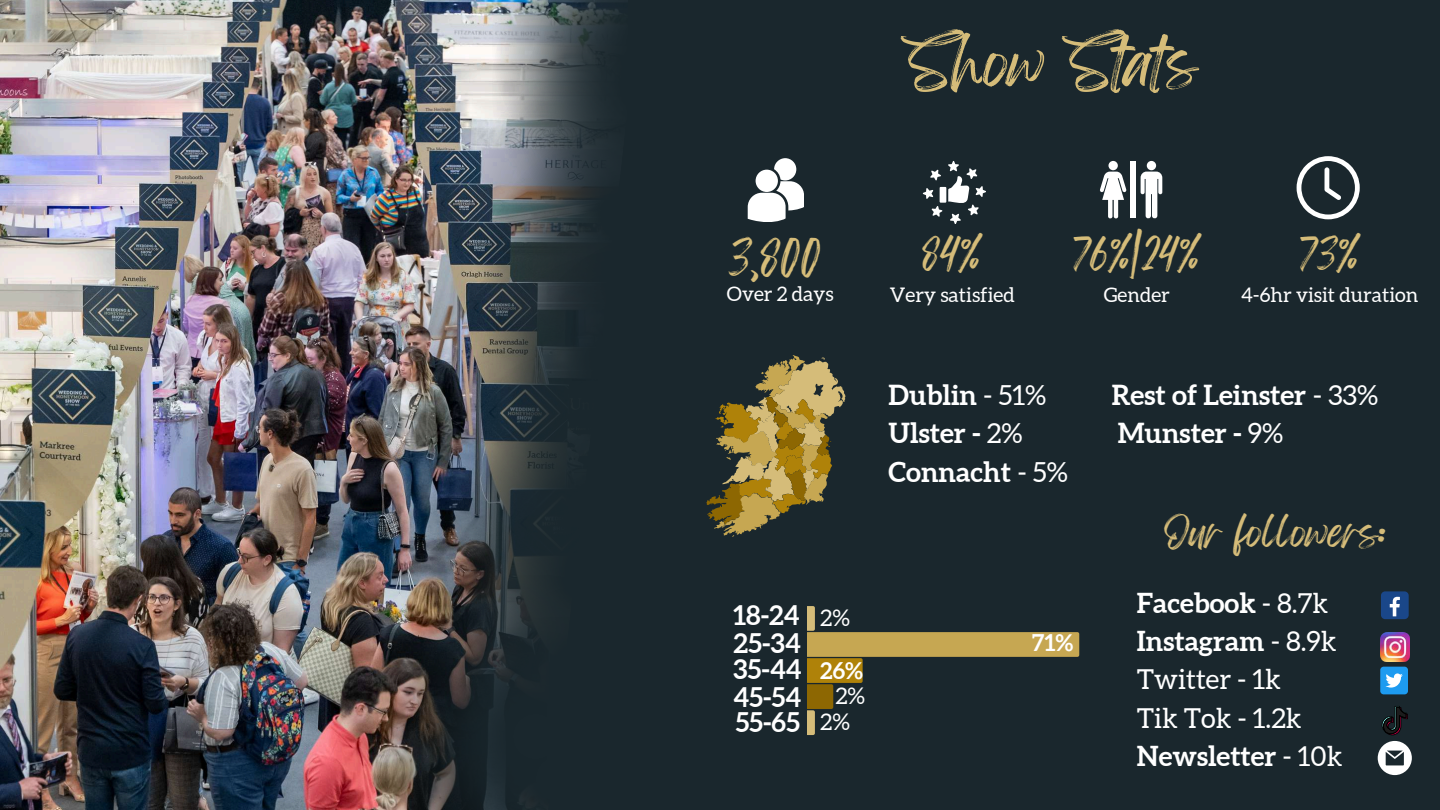
<style>
.page{position:relative;width:1440px;height:810px;background:#1a272d}
.page>*{position:absolute;margin:0;border:0;box-sizing:border-box;transform-origin:0 0}
.t1{font:57px "Feeling Passionate";color:#d5bc79}
.t2{font:41.1px "Feeling Passionate";color:#d5bc79}
.t3{font:36.8px "Feeling Passionate";color:#d5bc79}
.t4{font:34.8px "Feeling Passionate";color:#d5bc79}
.t5{font:700 27.6px "Aleo";color:#fff}
.t6{font:27.5px/38.2px "Aleo";color:#fff}
.t7{font:700 27px/28px "Aleo";color:#fff}
.t8{font:700 23px "Aleo";color:#fff}
.t9{font:23px/26.6px "Aleo";color:#fff}
.t10{font:20.1px "Aleo";color:#fff}
.s1{font-weight:400}
.s2{font-weight:700}
.s3{font-weight:400;font-size:23px}
</style>
<div class="page">
<img style="left:1px;top:0;width:490px;height:810px">
<svg style="left:519px;top:0;width:100px;height:54px"></svg>
<svg style="left:465px;top:54px;width:134px;height:139px;background:#8a8f91"></svg>
<svg style="left:479px;top:122px;width:124px;height:71px;background:#666d75"></svg>
<svg style="left:465px;top:193px;width:283px;height:57px"></svg>
<svg style="left:465px;top:250px;width:46px;height:97px"></svg>
<svg style="left:511px;top:231px;width:237px;height:116px"></svg>
<img style="left:428px;top:347px;width:143px;height:65px">
<svg style="left:428px;top:412px;width:136px;height:97px"></svg>
<svg style="left:416px;top:509px;width:128px;height:65px"></svg>
<img style="left:373px;top:574px;width:167px;height:236px">
<svg style="left:748px;top:158px;width:56px;height:64px"></svg>
<div style="left:1130px;top:161px;width:5px;height:57px;background:#fff"></div>
<div style="left:1108px;top:161px;width:10px;height:9px;background:#fff;border-radius:50%"></div>
<svg style="left:1100px;top:172px;width:27px;height:47px"></svg>
<svg style="left:1141px;top:172px;width:21px;height:47px"></svg>
<div style="left:1147px;top:161px;width:9px;height:9px;background:#fff;border-radius:50%"></div>
<svg style="left:808px;top:606px;width:271px;height:129px"></svg>
<svg style="left:1297px;top:156px;width:63px;height:63px"></svg>
<svg style="left:706px;top:355px;width:140px;height:182px"></svg>
<div style="left:1381px;top:591px;width:28px;height:28px;background:#1a4789;border-radius:4px"></div>
<svg style="left:1390px;top:597px;width:10px;height:19px"></svg>
<img style="left:1380px;top:632px;width:30px;height:30px">
<div style="left:1380px;top:667px;width:28px;height:27px;background:#1d9bf0;border-radius:3px"></div>
<svg style="left:1385px;top:673px;width:18px;height:15px"></svg>
<svg style="left:932px;top:206px;width:10px;height:11px"></svg>
<svg style="left:923px;top:188px;width:10px;height:11px"></svg>
<svg style="left:930px;top:170px;width:11px;height:11px"></svg>
<svg style="left:948px;top:161px;width:38px;height:63px"></svg>
<div style="left:940px;top:187px;width:6px;height:16px;background:#fff"></div>
<svg style="left:1378px;top:706px;width:34px;height:69px"></svg>
<h2 class="t2" style="left:729px;top:224px;width:94px">3,800</h2>
<p class="t10" style="left:727px;top:283px;width:108px">Over 2 days</p>
<h1 class="t1" style="left:908px;top:16px;width:292px">Show Stats</h1>
<h3 class="t3" style="left:922px;top:223px;width:61px">84%</h3>
<p class="t10" style="left:890px;top:284px;width:126px">Very satisfied</p>
<h3 class="t3" style="left:1074px;top:224px;width:128px">76%|24%</h3>
<p class="t10" style="left:1104px;top:284px;width:68px">Gender</p>
<h3 class="t3" style="left:1300px;top:223px;width:61px">73%</h3>
<p class="t10" style="left:1241px;top:284px;width:179px">4-6hr visit duration</p>
<p class="t5" style="left:889px;top:379px;width:159px">Dublin <span class="s1">- 51%</span></p>
<p class="t5" style="left:1112px;top:379px;width:268px">Rest of Leinster <span class="s1">- 33%</span></p>
<p class="t5" style="left:889px;top:418px;width:136px">Ulster - <span class="s1">2%</span></p>
<p class="t5" style="left:1118px;top:418px;width:167px">Munster - <span class="s1">9%</span></p>
<p class="t5" style="left:889px;top:456px;width:181px">Connacht <span class="s1">- 5%</span></p>
<p class="t4" style="left:1164px;top:504px;width:222px">Our followers:</p>
<p class="t6" style="left:1137px;top:584px;width:207px"><span class="s2">Facebook</span> - 8.7k<br><span class="s2">Instagram</span> - 8.9k<br>Twitter - 1k<br>Tik Tok - 1.2k<br><span class="s2">Newsletter</span> - 10k</p>
<p class="t7" style="left:733px;top:601px;width:118px">18-24 <span class="s3">2%</span></p>
<p class="t7" style="left:734px;top:629px;width:69px">25-34</p>
<p class="t8" style="left:1032px;top:630px;width:43px">71%</p>
<p class="t7" style="left:733px;top:655px;width:70px">35-44<br>45-54</p>
<p class="t7" style="left:735px;top:708px;width:66px">55-65</p>
<p class="t8" style="left:820px;top:657px;width:44px">26%</p>
<p class="t9" style="left:820px;top:682px;width:47px;text-indent:15px">2%<br>2%</p>
</div>
